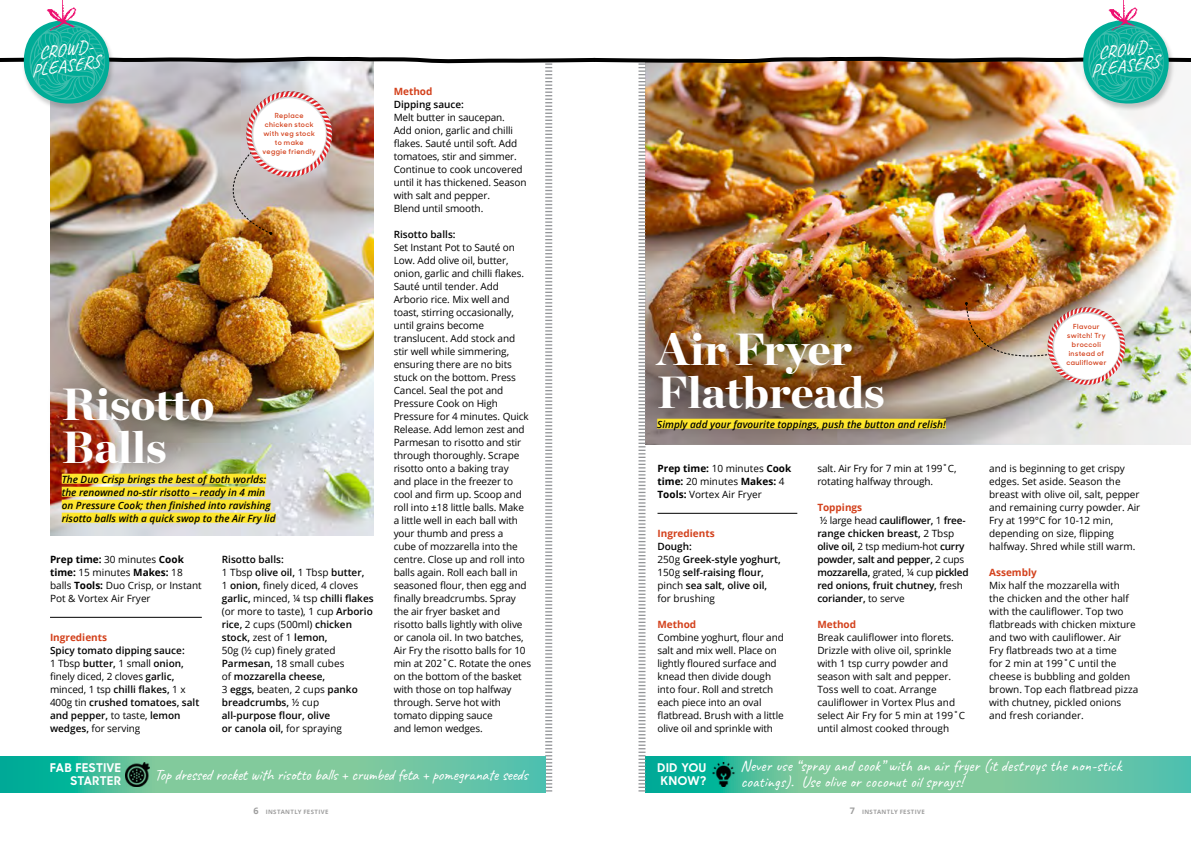
<style>
.page{position:relative;width:1191px;height:842px;background:#fff}
.page>*{position:absolute;margin:0;border:0;box-sizing:border-box;transform-origin:0 0}
.t1{font:900 45px/43px "Chronicle Display";color:#fff}
.t2{font:18px/16px "Caveat";color:#fff;text-align:center}
.t3{font:16px/16px "Caveat";color:#fff}
.t4{font:16px "Caveat";letter-spacing:-.02em;color:#fff}
.t5{font:700 12px/12.5px "Sharp Sans No 1";letter-spacing:.04em;color:#fff;text-align:right}
.t6{font:700 12px/12.5px "Sharp Sans No 1";letter-spacing:.06em;color:#fff}
.t7{font:10px/13px "Open Sans";letter-spacing:-.01em;color:#000}
.t8{font:600 10px/13px "Open Sans";color:#000}
.t9{font:italic 600 10px/13px "Open Sans";color:#000}
.t10{font:600 10px/13px "Open Sans";letter-spacing:-.02em;color:#000}
.t11{font:700 10px "Open Sans";color:#d3411c}
.t12{font:600 7px/9px "Sharp Sans No 1";letter-spacing:.06em;color:#d3411c;text-align:center}
.t13{font:700 6px "Open Sans";letter-spacing:.065em;color:#9e9e9e}
.s1{font-weight:700}
.s2{font-weight:700;color:#d3411c}
.s3{font-weight:400}
.s4{font-weight:600}
.s5{font-size:9px}
</style>
<div class="page">
<img style="left:1108px;top:7px;width:30px;height:12px">
<img style="left:1120px;top:0;width:6px;height:19px">
<img style="left:46px;top:7px;width:31px;height:12px">
<img style="left:59px;top:0;width:6px;height:19px">
<img style="left:0;top:19px;width:1191px;height:773px">
<p class="t2" style="left:28px;top:47px;width:78px;rotate:-8deg">CROWD-<br>PLEASERS</p>
<p class="t2" style="left:1087px;top:47px;width:78px;rotate:-8deg">CROWD-<br>PLEASERS</p>
<p class="t12" style="left:262px;top:111px;width:55px">Replace chicken stock with veg stock to make veggie friendly</p>
<p class="t1" style="left:62px;top:380px;width:154px">Risotto<br>Balls</p>
<p class="t9" style="left:62px;top:472px;width:215px">The Duo Crisp brings the best of both worlds: the renowned no-stir risotto – ready in 4 min on Pressure Cook; then finished into ravishing risotto balls with a quick swop to the Air Fry lid</p>
<p class="t7" style="left:50px;top:553px;width:153px"><span class="s1">Prep time:</span> 30 minutes <span class="s1">Cook time:</span> 15 minutes <span class="s1">Makes:</span> 18 balls <span class="s1">Tools:</span> Duo Crisp, or Instant<br>Pot &amp; Vortex Air Fryer</p>
<p class="t8" style="left:50px;top:631px;width:151px"><span class="s2">Ingredients<br></span>Spicy tomato dipping sauce:<br><span class="s3">1 Tbsp</span> butter, <span class="s3">1 small</span> onion, <span class="s3">finely diced, 2 cloves</span> garlic, <span class="s3">minced, 1 tsp</span> chilli flakes, <span class="s3">1 x<br>400g tin</span> crushed tomatoes, salt and pepper, <span class="s3">to taste,</span> lemon wedges, <span class="s3">for serving</span></p>
<p class="t8" style="left:222px;top:553px;width:153px">Risotto balls:<br><span class="s3">1 Tbsp</span> olive oil, <span class="s3">1 Tbsp</span> butter,<br><span class="s3">1</span> onion, <span class="s3">finely diced, 4 cloves </span>garlic, <span class="s3">minced, ¼ tsp</span> chilli flakes <span class="s3">(or more to taste), 1 cup</span> Arborio rice, <span class="s3">2 cups (500ml)</span> chicken stock, <span class="s3">zest of 1</span> lemon,<br><span class="s3">50g (½ cup) finely grated<br></span>Parmesan, <span class="s3">18 small cubes<br>of</span> mozzarella cheese,<br><span class="s3">3</span> eggs, <span class="s3">beaten, 2 cups</span> panko breadcrumbs, <span class="s3">½ cup </span>all-purpose flour, olive<br>or canola oil, <span class="s3">for spraying</span></p>
<p class="t7" style="left:394px;top:85px;width:134px"><span class="s2">Method<br></span><span class="s4">Dipping sauce:<br></span>Melt butter in saucepan.<br>Add onion, garlic and chilli flakes. Sauté until soft. Add tomatoes, stir and simmer.<br>Continue to cook uncovered until it has thickened. Season with salt and pepper.<br>Blend until smooth.</p>
<p class="t7" style="left:394px;top:228px;width:139px"><span class="s4">Risotto balls:<br></span>Set Instant Pot to Sauté on<br>Low. Add olive oil, butter, onion, garlic and chilli flakes.<br>Sauté until tender. Add<br>Arborio rice. Mix well and toast, stirring occasionally, until grains become translucent. Add stock and stir well while simmering, ensuring there are no bits stuck on the bottom. Press<br>Cancel. Seal the pot and<br>Pressure Cook on High<br>Pressure for 4 minutes. Quick<br>Release. Add lemon zest and<br>Parmesan to risotto and stir through thoroughly. Scrape risotto onto a baking tray<br>and place in the freezer to cool and firm up. Scoop and roll into ±18 little balls. Make a little well in each ball with your thumb and press a<br>cube of mozzarella into the centre. Close up and roll into balls again. Roll each ball in seasoned flour, then egg and finally breadcrumbs. Spray the air fryer basket and risotto balls lightly with olive or canola oil. In two batches,<br>Air Fry the risotto balls for 10 min at 202˚C. Rotate the ones on the bottom of the basket with those on top halfway through. Serve hot with tomato dipping sauce<br>and lemon wedges.</p>
<p class="t5" style="left:50px;top:761px;width:72px">FAB FESTIVE<br>STARTER</p>
<p class="t4" style="left:154px;top:764px;width:375px">Top dressed rocket with risotto balls + crumbed feta + pomegranate seeds</p>
<p class="t1" style="left:657px;top:325px;width:229px">Air Fryer<br>Flatbreads</p>
<p class="t9" style="left:657px;top:417px;width:290px">Simply add your favourite toppings, push the button and relish!</p>
<p class="t7" style="left:657px;top:462px;width:135px"><span class="s1">Prep time:</span> 10 minutes <span class="s1">Cook time:</span> 20 minutes <span class="s1">Makes:</span> 4<br><span class="s1">Tools:</span> Vortex Air Fryer</p>
<p class="t8" style="left:657px;top:527px;width:125px"><span class="s2">Ingredients<br></span>Dough:<br><span class="s3">250g</span> Greek-style yoghurt,<br><span class="s3">150g</span> self-raising flour, <span class="s3">pinch</span> sea salt, olive oil, <span class="s3">for brushing</span></p>
<p class="t7" style="left:657px;top:618px;width:128px"><span class="s2">Method<br></span>Combine yoghurt, flour and salt and mix well. Place on lightly floured surface and knead then divide dough into four. Roll and stretch each piece into an oval flatbread. Brush with a little olive oil and sprinkle with</p>
<p class="t7" style="left:817px;top:461px;width:141px">salt. Air Fry for 7 min at 199˚C, rotating halfway through.</p>
<p class="t10" style="left:817px;top:500px;width:153px"><span class="s2">Toppings<br></span><span class="s3">½ large head</span> cauliflower, <span class="s3">1</span> free&shy;range chicken breast, <span class="s3">2 Tbsp </span>olive oil, <span class="s3">2 tsp medium-hot</span> curry powder, salt and pepper, <span class="s3">2 cups </span>mozzarella, <span class="s3">grated, ¼ cup</span> pickled red onions, fruit chutney, <span class="s3">fresh </span>coriander, <span class="s3">to serve</span></p>
<p class="t11" style="left:817px;top:617px;width:40px">Method</p>
<p class="t7" style="left:817px;top:630px;width:149px">Break cauliflower into florets.<br>Drizzle with olive oil, sprinkle with 1 tsp curry powder and season with salt and pepper.<br>Toss well to coat. Arrange cauliflower in Vortex Plus and select Air Fry for 5 min at 199˚C until almost cooked through</p>
<p class="t12" style="left:1066px;top:322px;width:42px">Flavour switch! Try broccoli instead of cauliflower</p>
<p class="t7" style="left:989px;top:461px;width:153px">and is beginning to get crispy edges. Set aside. Season the breast with olive oil, salt, pepper and remaining curry powder. Air<br>Fry at 199°C for 10-12 min, depending on size, flipping halfway. Shred while still warm.</p>
<p class="t7" style="left:989px;top:565px;width:151px"><span class="s2">Assembly<br></span>Mix half the mozzarella with<br>the chicken and the other half with the cauliflower. Top two flatbreads with chicken mixture and two with cauliflower. Air<br>Fry flatbreads two at a time<br>for 2 min at 199˚C until the cheese is bubbling and golden brown. Top each flatbread pizza with chutney, pickled onions and fresh coriander.</p>
<p class="t6" style="left:657px;top:761px;width:50px">DID YOU<br>KNOW?</p>
<p class="t3" style="left:741px;top:757px;width:382px">Never use “spray and cook” with an air fryer (it destroys the non-stick coatings). Use olive or coconut oil sprays!</p>
<p class="t13" style="left:253px;top:807px;width:76px"><span class="s5">6</span> INSTANTLY FESTIVE</p>
<p class="t13" style="left:850px;top:807px;width:76px"><span class="s5">7</span> INSTANTLY FESTIVE</p>
</div>
